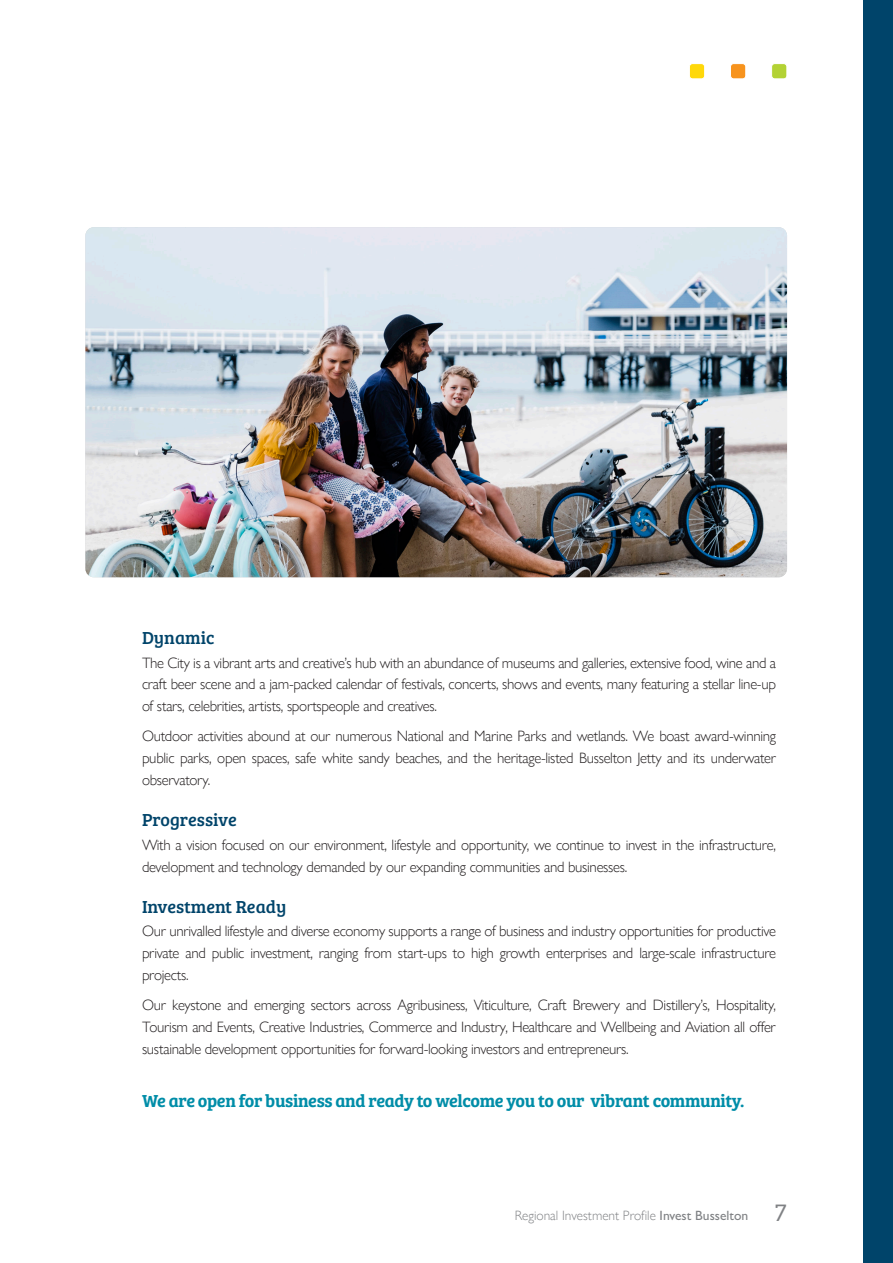
<style>
.page{position:relative;width:893px;height:1263px;background:#fff}
.page>*{position:absolute;margin:0;border:0;box-sizing:border-box;transform-origin:0 0}
.Intro{font:18px "Bree Serif Sb";letter-spacing:-.02em;color:#008da8}
.Heading_3{font:18px "Bree Serif";color:#00446a}
.Body_copy{font:300 15px/21.8px "Gill Sans Nova";letter-spacing:-.02em;color:#231f20;text-align:justify}
.t1{font:300 13.5px "Gill Sans Nova";color:#808285}
.s1{font-weight:500}
.s2{font-family:"Bree Serif Lt";font-weight:400;font-size:25.5px}
</style>
<div class="page">
<img style="left:85px;top:227px;width:702px;height:350px">
<div style="left:863px;top:0;width:30px;height:1263px;background:#00446a"></div>
<div style="left:772px;top:64px;width:15px;height:15px;background:#b3d234;border-radius:3px"></div>
<div style="left:771px;top:63px;width:16px;height:16px;border:1px solid #fff;border-radius:3px"></div>
<div style="left:730px;top:64px;width:16px;height:15px;background:#f7931d;border-radius:3px"></div>
<div style="left:730px;top:63px;width:16px;height:16px;border:1px solid #fff;border-radius:3px"></div>
<div style="left:689px;top:64px;width:16px;height:15px;background:#ffd80a;border-radius:3px"></div>
<div style="left:689px;top:63px;width:16px;height:16px;border:1px solid #fff;border-radius:3px"></div>
<p class="Heading_3" style="left:142px;top:624px;width:74px">Dynamic</p>
<p class="Body_copy" style="left:142px;top:652px;width:635px">The City is a vibrant arts and creative’s hub with an abundance of museums and galleries, extensive food, wine and a craft beer scene and a jam-packed calendar of festivals, concerts, shows and events, many featuring a stellar line-up of stars, celebrities, artists, sportspeople and creatives.</p>
<p class="Body_copy" style="left:142px;top:725px;width:636px">Outdoor activities abound at our numerous National and Marine Parks and wetlands. We boast award-winning public parks, open spaces, safe white sandy beaches, and the heritage-listed Busselton Jetty and its underwater observatory.</p>
<p class="Heading_3" style="left:142px;top:806px;width:96px">Progressive</p>
<p class="Body_copy" style="left:142px;top:834px;width:635px">With a vision focused on our environment, lifestyle and opportunity, we continue to invest in the infrastructure, development and technology demanded by our expanding communities and businesses.</p>
<p class="Heading_3" style="left:142px;top:893px;width:146px">Investment Ready</p>
<p class="Body_copy" style="left:142px;top:921px;width:636px">Our unrivalled lifestyle and diverse economy supports a range of business and industry opportunities for productive private and public investment, ranging from start-ups to high growth enterprises and large-scale infrastructure projects.</p>
<p class="Body_copy" style="left:142px;top:994px;width:635px">Our keystone and emerging sectors across Agribusiness, Viticulture, Craft Brewery and Distillery’s, Hospitality, Tourism and Events, Creative Industries, Commerce and Industry, Healthcare and Wellbeing and Aviation all offer sustainable development opportunities for forward-looking investors and entrepreneurs.</p>
<p class="Intro" style="left:142px;top:1087px;width:604px">We are open for business and ready to welcome you to our vibrant community.</p>
<p class="t1" style="left:515px;top:1207px;width:273px">Regional Investment Profile <span class="s1">Invest Busselton</span> <span class="s2">7</span></p>
</div>
